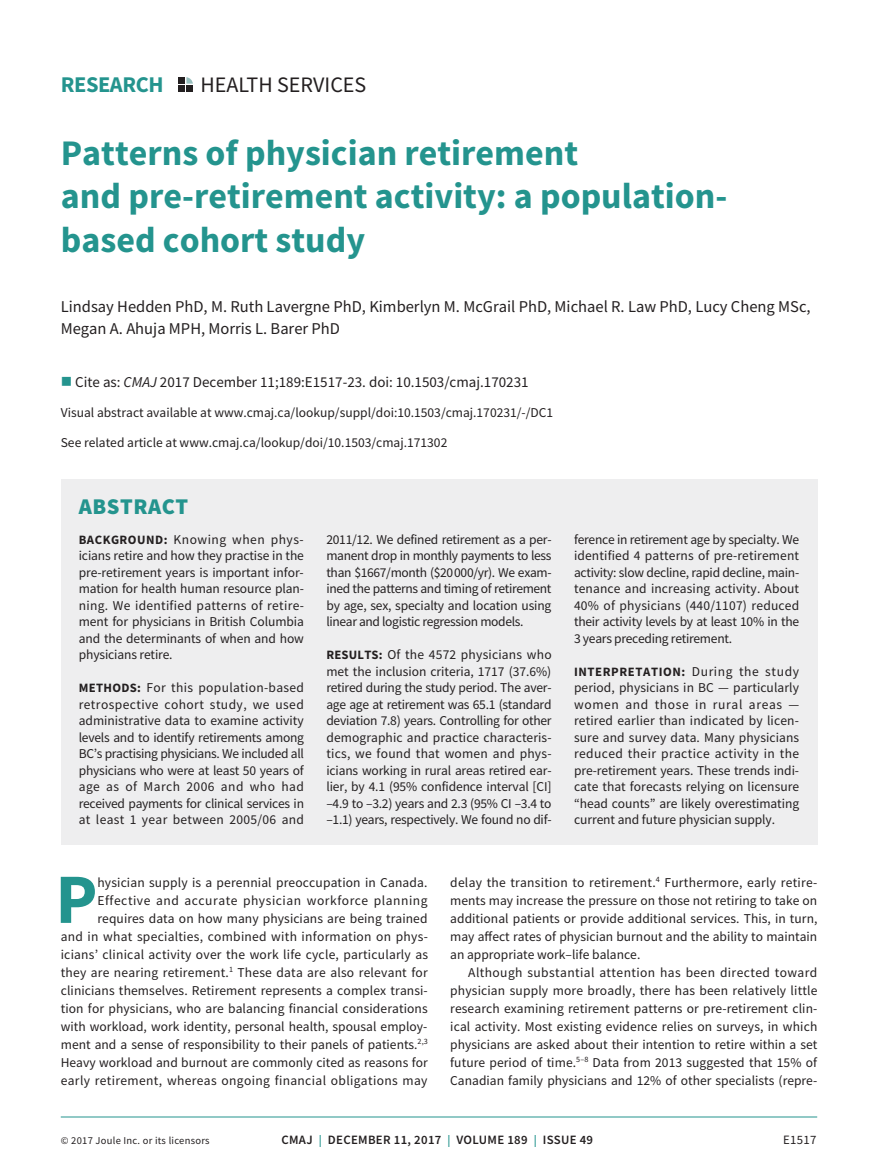
<style>
.page{position:relative;width:878px;height:1175px;background:#fff}
.page>*{position:absolute;margin:0;border:0;box-sizing:border-box;transform-origin:0 0}
.t1{font:700 70.65px "Source Sans Pro";color:#24948e}
.t2{font:700 36px/43.2px "Source Sans Pro";color:#24948e}
.t3{font:700 22.5px "Source Sans Pro";letter-spacing:-.02em;color:#24948e}
.t4{font:900 22.5px "Source Sans Pro";letter-spacing:.025em;color:#24948e}
.t5{font:22.05px "Source Sans Pro";color:#231f20}
.t6{font:16.5px/22.5px "Source Sans Pro";color:#231f20}
.t7{font:15px "Source Sans Pro";color:#231f20}
.t8{font:13.5px/16.5px "Source Sans Pro";color:#231f20;text-align:justify}
.t9{font:600 12.75px "Source Sans Pro";letter-spacing:.025em;color:#231f20}
.t10{font:700 12.75px "Source Sans Pro";letter-spacing:.045em;color:#231f20}
.t11{font:12.75px "Source Sans Pro";letter-spacing:.025em;color:#231f20}
.t12{font:10.5px "Source Sans Pro";letter-spacing:.025em;color:#231f20}
.s1{color:#24948e}
.s2{font-style:italic}
.s3{font-weight:700;font-size:12.75px}
.s4{font-weight:400;font-size:13.5px}
.s5{font-size:12px;color:#24948e}
</style>
<div class="page">
<hr style="left:61px;top:1116px;width:756px;height:1px;background:#24948e">
<div style="left:61px;top:478px;width:756px;height:366px;background:#eeeeef"></div>
<div style="left:178px;top:77px;width:7px;height:7px;background:#231f20"></div>
<div style="left:178px;top:85px;width:7px;height:7px;background:#231f20"></div>
<svg style="left:186px;top:77px;width:7px;height:7px"></svg>
<div style="left:186px;top:85px;width:7px;height:7px;background:#231f20"></div>
<h3 class="t3" style="left:61px;top:69px;width:104px">RESEARCH</h3>
<h3 class="t5" style="left:200px;top:70px;width:167px">HEALTH SERVICES</h3>
<h2 class="t2" style="left:61px;top:131px;width:668px">Patterns of physician retirement<br>and pre-retirement activity: a population&shy;based cohort study</h2>
<p class="t6" style="left:61px;top:295px;width:751px">Lindsay Hedden PhD, M. Ruth Lavergne PhD, Kimberlyn M. McGrail PhD, Michael R. Law PhD, Lucy Cheng MSc,<br>Megan A. Ahuja MPH, Morris L. Barer PhD</p>
<p class="t7" style="left:61px;top:372px;width:469px"><span class="s1">■</span> Cite as: <span class="s2">CMAJ</span> 2017 December 11;189:E1517-23. doi: 10.1503/cmaj.170231</p>
<p class="t8" style="left:61px;top:404px;width:494px">Visual abstract available at www.cmaj.ca/lookup/suppl/doi:10.1503/cmaj.170231/-/DC1</p>
<p class="t8" style="left:61px;top:434px;width:388px">See related article at www.cmaj.ca/lookup/doi/10.1503/cmaj.171302</p>
<h3 class="t4" style="left:79px;top:490px;width:111px">ABSTRACT</h3>
<p class="t8" style="left:79px;top:531px;width:227px"><span class="s3">BACKGROUND:</span> Knowing when phys&shy;icians retire and how they practise in the pre-retirement years is important infor&shy;mation for health human resource plan&shy;ning. We identified patterns of retire&shy;ment for physicians in British Columbia and the determinants of when and how physicians retire.</p>
<p class="t8" style="left:79px;top:679px;width:227px"><span class="s3">METHODS:</span> For this population-based retrospective cohort study, we used administrative data to examine activity levels and to identify retirements among BC’s practising physicians. We included all physicians who were at least 50 years of age as of March 2006 and who had received payments for clinical services in at least 1 year between 2005/06 and</p>
<p class="t8" style="left:326px;top:531px;width:227px">2011/12. We defined retirement as a per&shy;manent drop in monthly payments to less than $1667/month ($20 000/yr). We exam&shy;ined the patterns and timing of retirement by age, sex, specialty and location using linear and logistic regression models.</p>
<p class="t8" style="left:326px;top:646px;width:227px"><span class="s3">RESULTS:</span> Of the 4572 physicians who met the inclusion criteria, 1717 (37.6%) retired during the study period. The aver&shy;age age at retirement was 65.1 (standard deviation 7.8) years. Controlling for other demographic and practice characteris&shy;tics, we found that women and phys&shy;icians working in rural areas retired ear&shy;lier, by 4.1 (95% confidence interval [CI] –4.9 to –3.2) years and 2.3 (95% CI –3.4 to –1.1) years, respectively. We found no dif-</p>
<p class="t8" style="left:574px;top:531px;width:227px">ference in retirement age by specialty. We identified 4 patterns of pre-retirement activity: slow decline, rapid decline, main&shy;tenance and increasing activity. About 40% of physicians (440/1107) reduced their activity levels by at least 10% in the 3 years preceding retirement.</p>
<p class="t10" style="left:574px;top:663px;width:226px">INTERPRETATION: <span class="s4">During the study</span></p>
<p class="t8" style="left:574px;top:679px;width:227px">period, physicians in BC — particularly women and those in rural areas — retired earlier than indicated by licen&shy;sure and survey data. Many physicians reduced their practice activity in the pre-retirement years. These trends indi&shy;cate that forecasts relying on licensure “head counts” are likely overestimating current and future physician supply.</p>
<h1 class="t1" style="left:55px;top:851px;width:44px">P</h1>
<p class="t8" style="left:61px;top:873px;width:369px;line-height:18px;text-align:right">hysician supply is a perennial preoccupation in Canada.<br>Effective and accurate physician workforce planning requires data on how many physicians are being trained<br>and in what specialties, combined with information on phys&shy;icians’ clinical activity over the work life cycle, particularly as they are nearing retirement.<sup>1</sup> These data are also relevant for clinicians themselves. Retirement represents a complex transi&shy;tion for physicians, who are balancing financial considerations with workload, work identity, personal health, spousal employ&shy;ment and a sense of responsibility to their panels of patients.<sup>2,3<br></sup>Heavy workload and burnout are commonly cited as reasons for early retirement, whereas ongoing financial obligations may</p>
<p class="t8" style="left:450px;top:873px;width:369px;line-height:18px">delay the transition to retirement.<sup>4</sup> Furthermore, early retire&shy;ments may increase the pressure on those not retiring to take on additional patients or provide additional services. This, in turn, may affect rates of physician burnout and the ability to maintain an appropriate work–life balance.</p>
<p class="t8" style="left:450px;top:963px;width:369px;line-height:18px;text-indent:18px">Although substantial attention has been directed toward physician supply more broadly, there has been relatively little research examining retirement patterns or pre-retirement clin&shy;ical activity. Most existing evidence relies on surveys, in which physicians are asked about their intention to retire within a set future period of time.<sup>5–8</sup> Data from 2013 suggested that 15% of Canadian family physicians and 12% of other specialists (repre-</p>
<p class="t12" style="left:61px;top:1134px;width:150px">© 2017 Joule Inc. or its licensors</p>
<p class="t9" style="left:281px;top:1131px;width:313px">CMAJ <span class="s5">|</span> DECEMBER 11, 2017 <span class="s5">|</span> VOLUME 189 <span class="s5">|</span> ISSUE 49</p>
<p class="t11" style="left:783px;top:1132px;width:35px">E1517</p>
</div>
